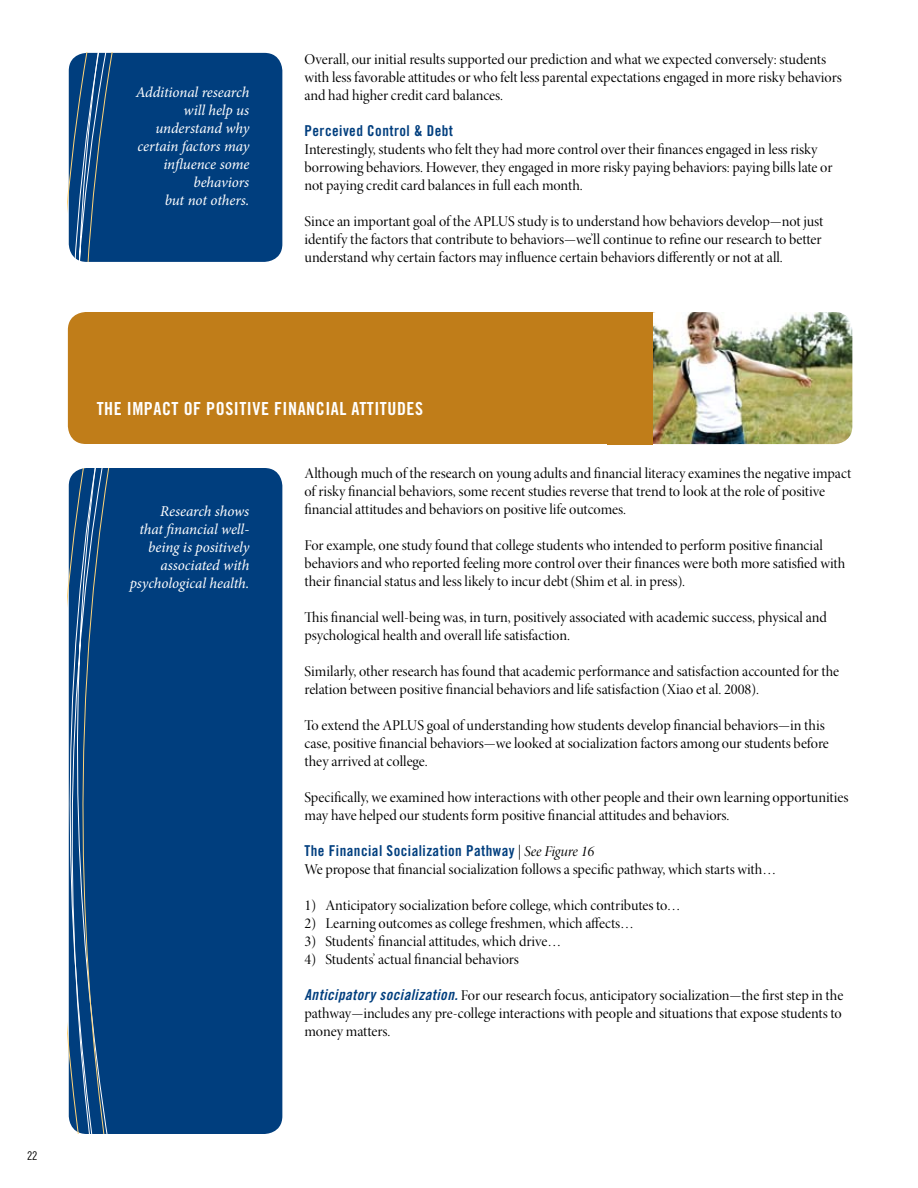
<style>
.page{position:relative;width:918px;height:1188px;background:#fff}
.page>*{position:absolute;margin:0;border:0;box-sizing:border-box;transform-origin:0 0}
.t1{font:18px "Trade Gothic LT Std Bd Cn 20";letter-spacing:.03em;color:#fff}
.t2{font:15px/18px "Minion Pro Disp";letter-spacing:-.005em;color:#000}
.t3{font:italic 15px/18px "Minion Pro";letter-spacing:-.005em;color:#fff;text-align:right}
.t4{font:15px "Trade Gothic LT Std Bd Cn 20";letter-spacing:.03em;color:#003e7e}
.t5{font:12px "Trade Gothic LT Std Cn 18";color:#000}
.s1{font-family:"Minion Pro Disp";color:#000}
.s2{font-family:"Minion Pro It Disp";color:#000}
.s3{font-family:"Trade Gothic LT Std Bd Cn 20 Obl";color:#003e7e}
</style>
<div class="page">
<div style="left:69px;top:53px;width:213px;height:209px;background:#003e7e;border-radius:18px"></div>
<svg style="left:68px;top:53px;width:135px;height:209px"></svg>
<div style="left:68px;top:312px;width:609px;height:132px;background:#c07d19;border-radius:18px"></div>
<img style="left:653px;top:312px;width:199px;height:132px">
<div style="left:69px;top:468px;width:213px;height:666px;background:#003e7e;border-radius:18px"></div>
<svg style="left:68px;top:468px;width:42px;height:666px"></svg>
<p class="t5" style="left:27px;top:1149px;width:12px">22</p>
<p class="t3" style="left:136px;top:83px;width:115px">Additional research will help us understand why certain factors may influence some behaviors<br>but not others.</p>
<p class="t2" style="left:305px;top:50px;width:539px">Overall, our initial results supported our prediction and what we expected conversely: students with less favorable attitudes or who felt less parental expectations engaged in more risky behaviors and had higher credit card balances.</p>
<p class="t4" style="left:305px;top:121px;width:150px">Perceived Control &amp; Debt</p>
<p class="t2" style="left:305px;top:140px;width:530px">Interestingly, students who felt they had more control over their finances engaged in less risky borrowing behaviors. However, they engaged in more risky paying behaviors: paying bills late or not paying credit card balances in full each month.</p>
<p class="t2" style="left:305px;top:212px;width:520px;text-align:justify">Since an important goal of the APLUS study is to understand how behaviors develop—not just identify the factors that contribute to behaviors—we’ll continue to refine our research to better understand why certain factors may influence certain behaviors differently or not at all.</p>
<p class="t1" style="left:97px;top:398px;width:327px">Th e Impact of Positive Financial Attitudes</p>
<p class="t3" style="left:130px;top:503px;width:121px">Research shows<br>that financial well&shy;being is positively associated with psychological health.</p>
<p class="t2" style="left:305px;top:464px;width:548px">Although much of the research on young adults and financial literacy examines the negative impact of risky financial behaviors, some recent studies reverse that trend to look at the role of positive financial attitudes and behaviors on positive life outcomes.</p>
<p class="t2" style="left:305px;top:536px;width:543px">For example, one study found that college students who intended to perform positive financial behaviors and who reported feeling more control over their finances were both more satisfied with their financial status and less likely to incur debt (Shim et al. in press).</p>
<p class="t2" style="left:305px;top:608px;width:524px">This financial well-being was, in turn, positively associated with academic success, physical and psychological health and overall life satisfaction.</p>
<p class="t2" style="left:305px;top:662px;width:536px">Similarly, other research has found that academic performance and satisfaction accounted for the relation between positive financial behaviors and life satisfaction (Xiao et al. 2008).</p>
<p class="t2" style="left:305px;top:716px;width:526px">To extend the APLUS goal of understanding how students develop financial behaviors—in this case, positive financial behaviors—we looked at socialization factors among our students before they arrived at college.</p>
<p class="t2" style="left:305px;top:788px;width:545px">Specifically, we examined how interactions with other people and their own learning opportunities may have helped our students form positive financial attitudes and behaviors.</p>
<p class="t4" style="left:305px;top:841px;width:291px">The Financial Socialization Pathway <span class="s1">|</span> <span class="s2">See Figure 16</span></p>
<p class="t2" style="left:305px;top:860px;width:473px">We propose that financial socialization follows a specific pathway, which starts with…</p>
<p class="t2" style="left:305px;top:896px;width:378px">1) Anticipatory socialization before college, which contributes to…</p>
<p class="t2" style="left:305px;top:914px;width:331px">2) Learning outcomes as college freshmen, which affects…</p>
<p class="t2" style="left:305px;top:932px;width:258px">3) Students’ financial attitudes, which drive…</p>
<p class="t2" style="left:305px;top:950px;width:216px">4) Students’ actual financial behaviors</p>
<p class="t2" style="left:305px;top:986px;width:540px;text-align:justify"><span class="s3">Anticipatory socialization.</span> For our research focus, anticipatory socialization—the first step in the pathway—includes any pre-college interactions with people and situations that expose students to money matters.</p>
</div>
